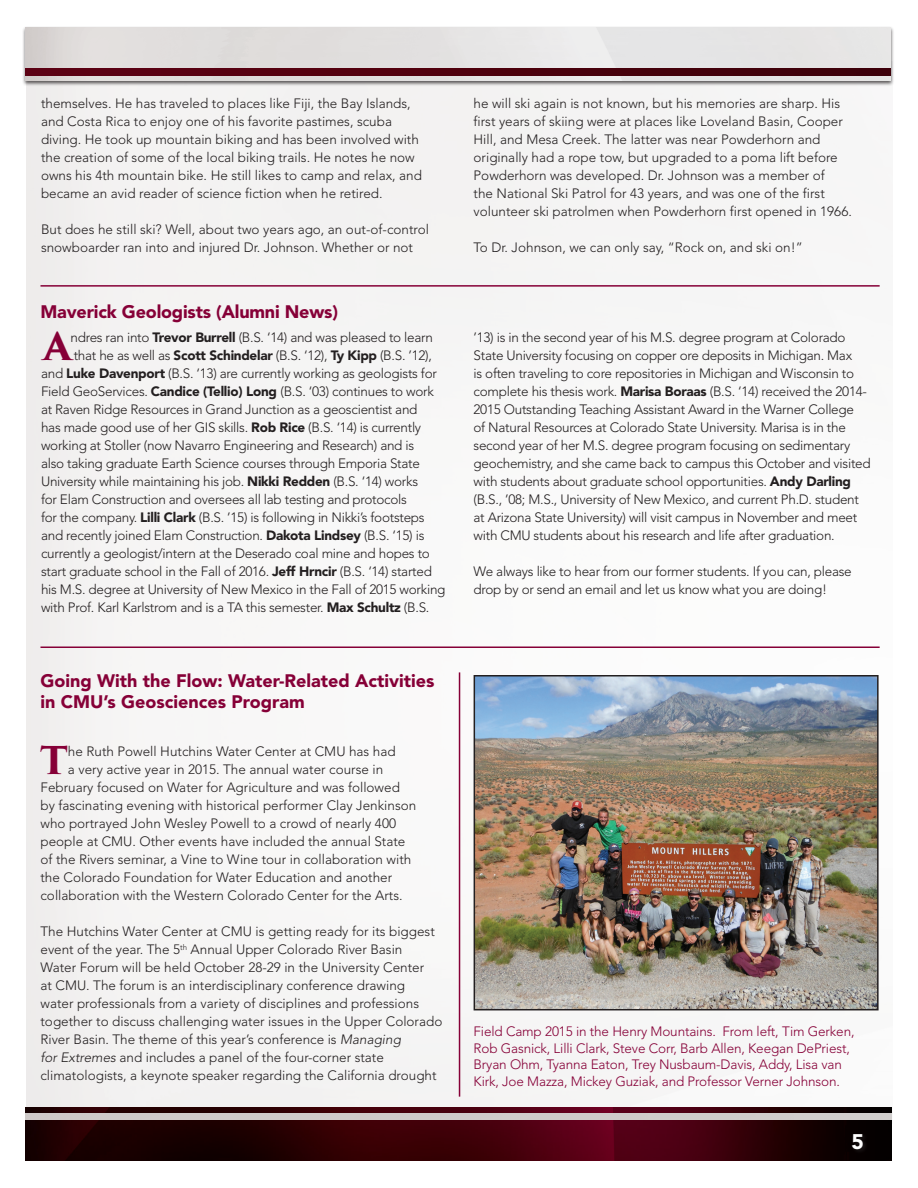
<style>
.page{position:relative;width:918px;height:1188px;background:#fff}
.page>*{position:absolute;margin:0;border:0;box-sizing:border-box;transform-origin:0 0}
.t1{font:700 37.35px "Trajan Pro 3";color:#860037}
.t2{font:900 21px "Avenir";color:#fff}
.t3{font:900 18px/21.6px "Avenir";color:#860037}
.t4{font:300 13.5px/18px "Avenir";color:#231f20}
.t5{font:300 13.5px/18px "Avenir";letter-spacing:-.02em;color:#231f20}
.t6{font:300 13.5px/16.5px "Avenir";letter-spacing:-.01em;color:#860037}
.s1{font-weight:900}
.s2{font-style:italic}
</style>
<div class="page">
<div style="left:22px;top:26px;width:873px;height:61px;background:#231f20;opacity:.75"></div>
<img style="left:26px;top:27px;width:865px;height:54px">
<img style="left:26px;top:1107px;width:866px;height:54px">
<div style="left:26px;top:1113px;width:866px;height:7px;background:#cfcbca"></div>
<img style="left:26px;top:69px;width:864px;height:6px">
<div style="left:851px;top:1132px;width:17px;height:22px;background:#0d0707"></div>
<hr style="left:40px;top:285px;width:840px;height:2px;background:#860037">
<hr style="left:40px;top:646px;width:840px;height:2px;background:#860037">
<img style="left:477px;top:678px;width:399px;height:329px">
<div style="left:474px;top:675px;width:405px;height:335px;border:2px solid #231f20"></div>
<hr style="left:459px;top:672px;width:1px;height:425px;background:#860037">
<p class="t4" style="left:41px;top:94px;width:382px">themselves. He has traveled to places like Fiji, the Bay Islands, and Costa Rica to enjoy one of his favorite pastimes, scuba diving. He took up mountain biking and has been involved with the creation of some of the local biking trails. He notes he now owns his 4th mountain bike. He still likes to camp and relax, and became an avid reader of science fiction when he retired.</p>
<p class="t4" style="left:41px;top:220px;width:389px">But does he still ski? Well, about two years ago, an out-of-control snowboarder ran into and injured Dr. Johnson. Whether or not</p>
<h3 class="t3" style="left:40px;top:301px;width:299px">Maverick Geologists (Alumni News)</h3>
<h1 class="t1" style="left:43px;top:319px;width:29px">A</h1>
<p class="t5" style="left:70px;top:328px;width:364px">ndres ran into <span class="s1">Trevor Burrell</span> (B.S. ‘14) and was pleased to learn</p>
<p class="t5" style="left:74px;top:346px;width:360px">that he as well as <span class="s1">Scott Schindelar</span> (B.S. ‘12), <span class="s1">Ty Kipp</span> (B.S. ’12),</p>
<p class="t5" style="left:41px;top:364px;width:397px">and <span class="s1">Luke Davenport</span> (B.S. ‘13) are currently working as geologists for</p>
<p class="t5" style="left:41px;top:382px;width:394px">Field GeoServices. <span class="s1">Candice (Tellio) Long</span> (B.S. ‘03) continues to work</p>
<p class="t5" style="left:41px;top:400px;width:378px">at Raven Ridge Resources in Grand Junction as a geoscientist and</p>
<p class="t5" style="left:41px;top:418px;width:382px">has made good use of her GIS skills. <span class="s1">Rob Rice</span> (B.S. ‘14) is currently</p>
<p class="t5" style="left:41px;top:436px;width:375px">working at Stoller (now Navarro Engineering and Research) and is</p>
<p class="t5" style="left:41px;top:454px;width:380px">also taking graduate Earth Science courses through Emporia State</p>
<p class="t5" style="left:41px;top:472px;width:379px">University while maintaining his job. <span class="s1">Nikki Redden</span> (B.S. ‘14) works</p>
<p class="t5" style="left:41px;top:490px;width:367px">for Elam Construction and oversees all lab testing and protocols</p>
<p class="t5" style="left:41px;top:508px;width:385px">for the company. <span class="s1">Lilli Clark</span> (B.S. ’15) is following in Nikki’s footsteps</p>
<p class="t5" style="left:41px;top:526px;width:385px">and recently joined Elam Construction. <span class="s1">Dakota Lindsey</span> (B.S. ‘15) is</p>
<p class="t5" style="left:41px;top:544px;width:390px">currently a geologist/intern at the Deserado coal mine and hopes to</p>
<p class="t5" style="left:41px;top:562px;width:392px">start graduate school in the Fall of 2016. <span class="s1">Jeff Hrncir</span> (B.S. ‘14) started</p>
<p class="t5" style="left:41px;top:580px;width:406px">his M.S. degree at University of New Mexico in the Fall of 2015 working</p>
<p class="t5" style="left:41px;top:598px;width:390px">with Prof. Karl Karlstrom and is a TA this semester. <span class="s1">Max Schultz</span> (B.S.</p>
<h3 class="t3" style="left:40px;top:670px;width:395px">Going With the Flow: Water-Related Activities in CMU’s Geosciences Program</h3>
<h1 class="t1" style="left:40px;top:733px;width:29px">T</h1>
<p class="t4" style="left:68px;top:742px;width:329px">he Ruth Powell Hutchins Water Center at CMU has had</p>
<p class="t4" style="left:68px;top:760px;width:317px">a very active year in 2015. The annual water course in</p>
<p class="t4" style="left:40px;top:778px;width:361px">February focused on Water for Agriculture and was followed</p>
<p class="t4" style="left:40px;top:796px;width:377px">by fascinating evening with historical performer Clay Jenkinson</p>
<p class="t4" style="left:40px;top:814px;width:357px">who portrayed John Wesley Powell to a crowd of nearly 400</p>
<p class="t4" style="left:40px;top:832px;width:366px">people at CMU. Other events have included the annual State</p>
<p class="t4" style="left:40px;top:850px;width:372px">of the Rivers seminar, a Vine to Wine tour in collaboration with</p>
<p class="t4" style="left:40px;top:868px;width:353px">the Colorado Foundation for Water Education and another</p>
<p class="t4" style="left:40px;top:886px;width:364px">collaboration with the Western Colorado Center for the Arts.</p>
<p class="t4" style="left:40px;top:922px;width:403px">The Hutchins Water Center at CMU is getting ready for its biggest event of the year. The 5<sup>th</sup> Annual Upper Colorado River Basin<br>Water Forum will be held October 28-29 in the University Center<br>at CMU. The forum is an interdisciplinary conference drawing<br>water professionals from a variety of disciplines and professions together to discuss challenging water issues in the Upper Colorado River Basin. The theme of this year’s conference is <span class="s2">Managing<br>for Extremes</span> and includes a panel of the four-corner state climatologists, a keynote speaker regarding the California drought</p>
<p class="t4" style="left:474px;top:94px;width:380px">he will ski again is not known, but his memories are sharp. His first years of skiing were at places like Loveland Basin, Cooper Hill, and Mesa Creek. The latter was near Powderhorn and originally had a rope tow, but upgraded to a poma lift before Powderhorn was developed. Dr. Johnson was a member of<br>the National Ski Patrol for 43 years, and was one of the first volunteer ski patrolmen when Powderhorn first opened in 1966.</p>
<p class="t4" style="left:474px;top:238px;width:331px">To Dr. Johnson, we can only say, “Rock on, and ski on!”</p>
<p class="t5" style="left:474px;top:328px;width:399px">’13) is in the second year of his M.S. degree program at Colorado State University focusing on copper ore deposits in Michigan. Max<br>is often traveling to core repositories in Michigan and Wisconsin to complete his thesis work. <span class="s1">Marisa Boraas</span> (B.S. ‘14) received the 2014- 2015 Outstanding Teaching Assistant Award in the Warner College<br>of Natural Resources at Colorado State University. Marisa is in the second year of her M.S. degree program focusing on sedimentary geochemistry, and she came back to campus this October and visited with students about graduate school opportunities. <span class="s1">Andy Darling </span>(B.S., ’08; M.S., University of New Mexico, and current Ph.D. student at Arizona State University) will visit campus in November and meet with CMU students about his research and life after graduation.</p>
<p class="t5" style="left:474px;top:562px;width:380px">We always like to hear from our former students. If you can, please drop by or send an email and let us know what you are doing!</p>
<p class="t6" style="left:474px;top:1023px;width:382px">Field Camp 2015 in the Henry Mountains. From left, Tim Gerken, Rob Gasnick, Lilli Clark, Steve Corr, Barb Allen, Keegan DePriest, Bryan Ohm, Tyanna Eaton, Trey Nusbaum-Davis, Addy, Lisa van Kirk, Joe Mazza, Mickey Guziak, and Professor Verner Johnson.</p>
<h2 class="t2" style="left:852px;top:1129px;width:14px">5</h2>
</div>
